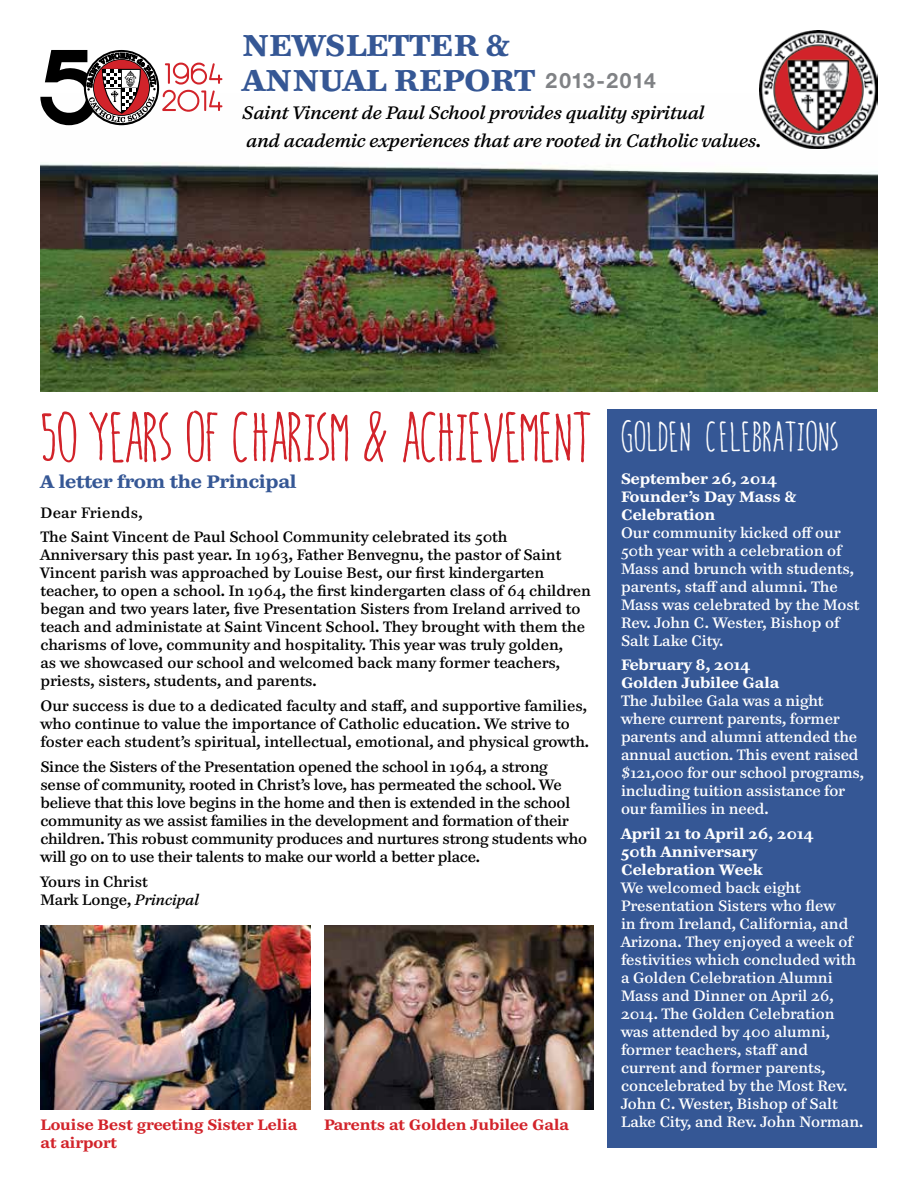
<style>
.page{position:relative;width:918px;height:1188px;background:#fff}
.page>*{position:absolute;margin:0;border:0;box-sizing:border-box;transform-origin:0 0}
.t1{font:60px "hellogoodbye";letter-spacing:-.02em;color:#d2232a}
.t2{font:36px "hellogoodbye";color:#fff}
.t3{font:700 30px/34.5px "Paperback 6";color:#355795}
.t4{font:italic 18px/28px "Paperback 6";letter-spacing:-.01em;color:#000}
.t5{font:700 18px "Paperback 6";letter-spacing:-.01em;color:#355795}
.t6{font:15px/18px "Paperback 9";color:#000}
.t7{font:15px/18px "Paperback 9";color:#fff}
.t8{font:700 15px/18px "Paperback 9";color:#fff}
.t9{font:700 15px "Paperback 9";color:#d2232a}
.s1{font-family:"Helvetica Neue";font-size:21px;color:#808285}
.s2{font-style:italic}
</style>
<div class="page">
<img style="left:40px;top:94px;width:837px;height:298px">
<svg style="left:162px;top:63px;width:60px;height:49px"></svg>
<svg style="left:40px;top:50px;width:116px;height:75px"></svg>
<img style="left:760px;top:31px;width:118px;height:117px">
<div style="left:608px;top:409px;width:270px;height:739px;background:#355795"></div>
<img style="left:41px;top:926px;width:269px;height:183px">
<img style="left:324px;top:926px;width:270px;height:184px">
<h3 class="t3" style="left:243px;top:28px;width:415px">NEWSLETTER &amp;<br>ANNUAL REPORT <span class="s1">2013-2014</span></h3>
<p class="t4" style="left:243px;top:98px;width:521px">Saint Vincent de Paul School provides quality spiritual<br>and academic experiences that are rooted in Catholic values.</p>
<h1 class="t1" style="left:40px;top:407px;width:554px">50 YEARS OF CHARISM &amp; ACHIEVEMENT</h1>
<p class="t5" style="left:40px;top:470px;width:258px">A letter from the Principal</p>
<p class="t6" style="left:40px;top:500px;width:469px;line-height:24.8px">Dear Friends,<br>The Saint Vincent de Paul School Community celebrated its 50th</p>
<p class="t6" style="left:40px;top:546px;width:552px">Anniversary this past year. In 1963, Father Benvegnu, the pastor of Saint Vincent parish was approached by Louise Best, our first kindergarten teacher, to open a school. In 1964, the first kindergarten class of 64 children began and two years later, five Presentation Sisters from Ireland arrived to teach and administate at Saint Vincent School. They brought with them the charisms of love, community and hospitality. This year was truly golden,<br>as we showcased our school and welcomed back many former teachers, priests, sisters, students, and parents.</p>
<p class="t6" style="left:40px;top:697px;width:550px">Our success is due to a dedicated faculty and staff, and supportive families, who continue to value the importance of Catholic education. We strive to foster each student’s spiritual, intellectual, emotional, and physical growth.</p>
<p class="t6" style="left:40px;top:757px;width:548px">Since the Sisters of the Presentation opened the school in 1964, a strong sense of community, rooted in Christ’s love, has permeated the school. We believe that this love begins in the home and then is extended in the school community as we assist families in the development and formation of their children. This robust community produces and nurtures strong students who will go on to use their talents to make our world a better place.</p>
<p class="t6" style="left:40px;top:872px;width:160px">Yours in Christ<br>Mark Longe, <span class="s2">Principal</span></p>
<h2 class="t2" style="left:621px;top:419px;width:220px">GOLDEN CELEBRATIONS</h2>
<p class="t8" style="left:621px;top:469px;width:177px">September 26, 2014<br>Founder’s Day Mass &amp;<br>Celebration</p>
<p class="t7" style="left:621px;top:523px;width:240px">Our community kicked off our<br>50th year with a celebration of<br>Mass and brunch with students, parents, staff and alumni. The<br>Mass was celebrated by the Most<br>Rev. John C. Wester, Bishop of<br>Salt Lake City.</p>
<p class="t8" style="left:621px;top:656px;width:160px">February 8, 2014<br>Golden Jubilee Gala</p>
<p class="t7" style="left:621px;top:692px;width:244px">The Jubilee Gala was a night where current parents, former parents and alumni attended the annual auction. This event raised $121,000 for our school programs, including tuition assistance for our families in need.</p>
<p class="t8" style="left:621px;top:825px;width:194px">April 21 to April 26, 2014<br>50th Anniversary<br>Celebration Week</p>
<p class="t7" style="left:621px;top:879px;width:237px">We welcomed back eight<br>Presentation Sisters who flew<br>in from Ireland, California, and<br>Arizona. They enjoyed a week of festivities which concluded with a Golden Celebration Alumni<br>Mass and Dinner on April 26,<br>2014. The Golden Celebration was attended by 400 alumni, former teachers, staff and current and former parents, concelebrated by the Most Rev.<br>John C. Wester, Bishop of Salt</p>
<p class="t9" style="left:40px;top:1114px;width:258px">Louise Best greeting Sister Lelia</p>
<p class="t7" style="left:621px;top:1113px;width:244px">Lake City, and Rev. John Norman.</p>
<p class="t9" style="left:40px;top:1132px;width:78px">at airport</p>
<p class="t9" style="left:324px;top:1114px;width:247px">Parents at Golden Jubilee Gala</p>
</div>
